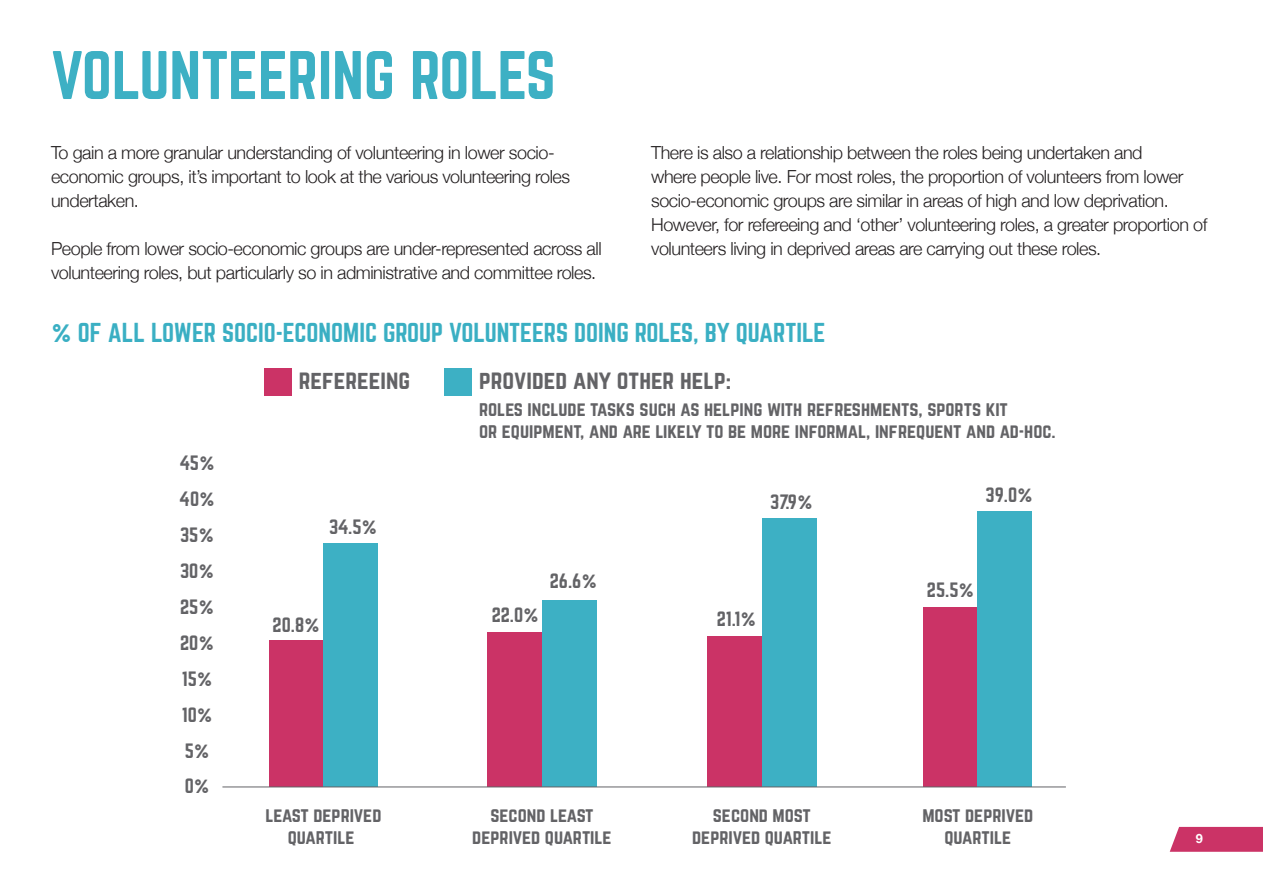
<style>
.page{position:relative;width:1263px;height:893px;background:#fff}
.page>*{position:absolute;margin:0;border:0;box-sizing:border-box;transform-origin:0 0}
._1_-_heading{font:60px "Norwester";color:#3db0c4}
._2_-_heading{font:24px "Norwester";color:#3aafc3}
.t1{font:23.4px "Norwester";color:#636366}
.t2{font:18.3px/21.9px "Norwester";color:#636366;text-align:center}
.t3{font:300 18px/24px "Helvetica Neue";letter-spacing:-.025em;color:#231f20}
.t4{font:700 12.75px "Helvetica Neue";color:#fff}
</style>
<div class="page">
<svg style="left:1170px;top:827px;width:93px;height:25px;background:#cd3e6e"></svg>
<div style="left:269px;top:641px;width:54px;height:146px;background:#cb3366"></div>
<div style="left:323px;top:544px;width:55px;height:243px;background:#3db0c4"></div>
<div style="left:488px;top:632px;width:54px;height:155px;background:#cb3366"></div>
<div style="left:542px;top:600px;width:54px;height:187px;background:#3db0c4"></div>
<div style="left:708px;top:636px;width:54px;height:151px;background:#cb3366"></div>
<div style="left:762px;top:518px;width:54px;height:269px;background:#3db0c4"></div>
<div style="left:923px;top:607px;width:55px;height:180px;background:#cb3366"></div>
<div style="left:978px;top:512px;width:54px;height:275px;background:#3db0c4"></div>
<div style="left:264px;top:368px;width:28px;height:28px;background:#cb3366"></div>
<div style="left:444px;top:368px;width:28px;height:28px;background:#3db0c4"></div>
<hr style="left:222px;top:786px;width:844px;height:1px;background:#636366">
<p class="_1_-_heading" style="left:51px;top:47px;width:506px">VOLUNTEERING ROLES</p>
<p class="t3" style="left:51px;top:139px;width:521px">To gain a more granular understanding of volunteering in lower socio&shy;economic groups, it’s important to look at the various volunteering roles undertaken.</p>
<p class="t3" style="left:51px;top:235px;width:552px">People from lower socio-economic groups are under-represented across all volunteering roles, but particularly so in administrative and committee roles.</p>
<p class="t3" style="left:651px;top:139px;width:558px">There is also a relationship between the roles being undertaken and<br>where people live. For most roles, the proportion of volunteers from lower socio-economic groups are similar in areas of high and low deprivation.<br>However, for refereeing and ‘other’ volunteering roles, a greater proportion of volunteers living in deprived areas are carrying out these roles.</p>
<p class="_2_-_heading" style="left:51px;top:321px;width:776px">% OF ALL LOWER SOCIO-ECONOMIC GROUP VOLUNTEERS DOING ROLES, BY QUARTILE</p>
<p class="t2" style="left:179px;top:453px;width:37px">45%</p>
<p class="t2" style="left:179px;top:488px;width:37px">40%</p>
<p class="t2" style="left:180px;top:524px;width:36px">35%</p>
<p class="t2" style="left:180px;top:560px;width:36px">30%</p>
<p class="t2" style="left:180px;top:596px;width:36px">25%</p>
<p class="t2" style="left:180px;top:632px;width:36px">20%</p>
<p class="t2" style="left:182px;top:661px;width:32px;line-height:35.8px;text-align:left">15%<br>10%</p>
<p class="t2" style="left:185px;top:733px;width:26px;line-height:35.8px;text-align:left">5%<br>0%</p>
<p class="t1" style="left:299px;top:368px;width:113px">refereeing</p>
<p class="t1" style="left:479px;top:368px;width:254px">provided any other help:</p>
<p class="t2" style="left:479px;top:399px;width:578px;text-align:left">roles include tasks such as helping with refreshments, sports kit<br>or equipment, and are likely to be more informal, infrequent and ad-hoc.</p>
<p class="t2" style="left:329px;top:517px;width:50px">34.5%</p>
<p class="t2" style="left:273px;top:614px;width:49px">20.8%</p>
<p class="t2" style="left:492px;top:604px;width:49px">22.0%</p>
<p class="t2" style="left:550px;top:570px;width:49px">26.6%</p>
<p class="t2" style="left:770px;top:491px;width:44px">37.9%</p>
<p class="t2" style="left:717px;top:609px;width:41px">21.1%</p>
<p class="t2" style="left:986px;top:484px;width:49px">39.0%</p>
<p class="t2" style="left:927px;top:579px;width:49px">25.5%</p>
<p class="t2" style="left:265px;top:804px;width:118px">least deprived quartile</p>
<p class="t2" style="left:472px;top:804px;width:141px">second least deprived quartile</p>
<p class="t2" style="left:692px;top:804px;width:141px">second most deprived quartile</p>
<p class="t2" style="left:922px;top:804px;width:112px">most deprived quartile</p>
<p class="t4" style="left:1196px;top:828px;width:9px">9</p>
</div>
